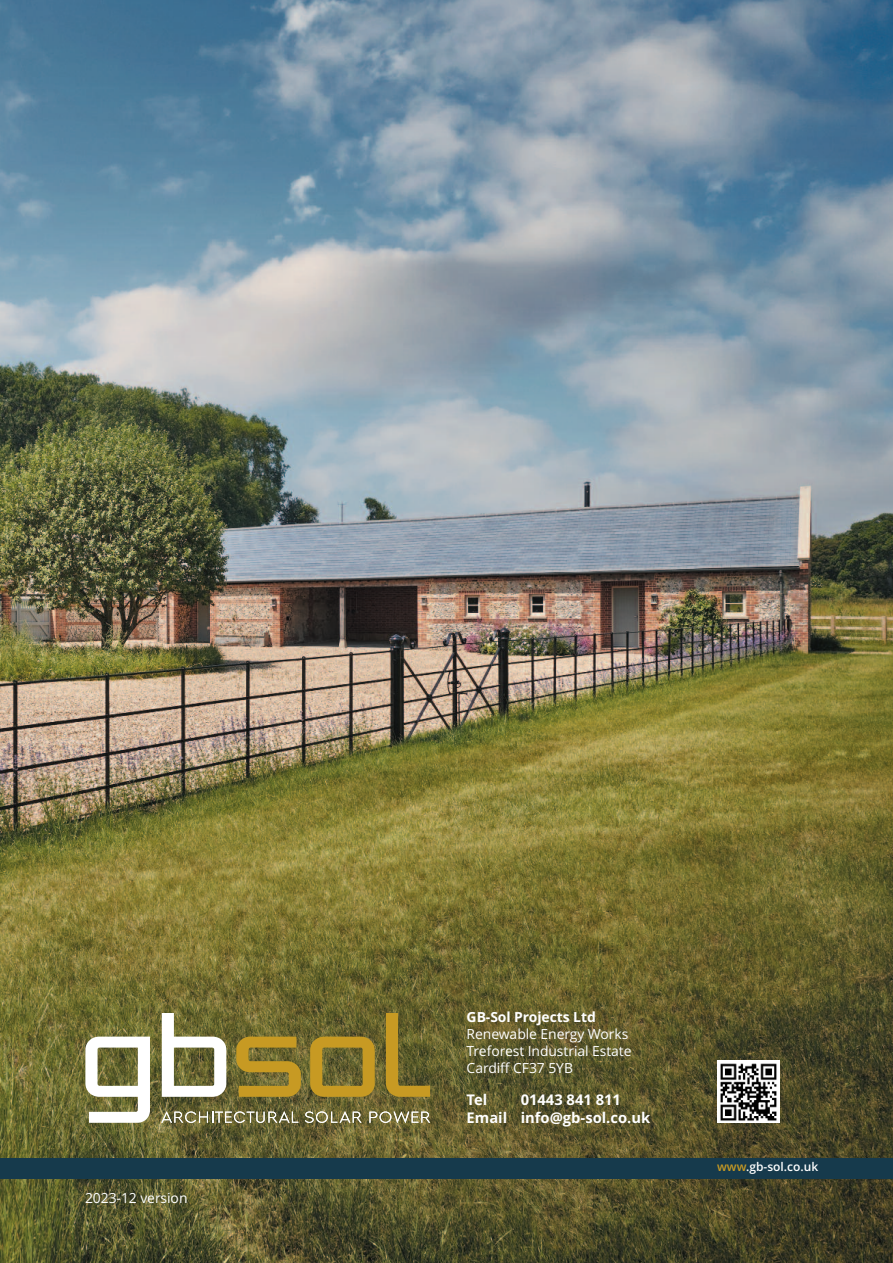
<style>
.page{position:relative;width:893px;height:1263px;background:#fff}
.page>*{position:absolute;margin:0;border:0;box-sizing:border-box;transform-origin:0 0}
.t1{font:700 14.7px/17.9px "Open Sans";color:#fff}
.t2{font:13.95px/17.1px "Open Sans";letter-spacing:-.005em;color:#fff}
.t3{font:700 13.95px "Open Sans";letter-spacing:-.005em;color:#fff}
.t4{font:600 12px "Open Sans";color:#fff}
.s1{color:#c79a23}
</style>
<div class="page">
<img style="left:0;top:0;width:893px;height:1263px">
<div style="left:0;top:1158px;width:893px;height:20px;background:#163a4c"></div>
<svg style="left:85px;top:1036px;width:65px;height:87px"></svg>
<svg style="left:162px;top:1013px;width:64px;height:84px"></svg>
<svg style="left:236px;top:1036px;width:65px;height:61px;background:#9f842a"></svg>
<svg style="left:310px;top:1036px;width:65px;height:61px;background:#9b8029"></svg>
<svg style="left:386px;top:1013px;width:44px;height:84px;background:#837228"></svg>
<svg style="left:161px;top:1111px;width:137px;height:12px;background:#918e6c"></svg>
<svg style="left:305px;top:1111px;width:57px;height:12px"></svg>
<svg style="left:369px;top:1111px;width:61px;height:12px"></svg>
<img style="left:718px;top:1061px;width:61px;height:62px">
<p class="t2" style="left:85px;top:1189px;width:104px">2023-12 version</p>
<p class="t3" style="left:467px;top:1007px;width:131px">GB-Sol Projects Ltd</p>
<p class="t2" style="left:467px;top:1025px;width:166px">Renewable Energy Works<br>Treforest Industrial Estate<br>Cardiff CF37 5YB</p>
<p class="t1" style="left:467px;top:1090px;width:22px">Tel</p>
<p class="t1" style="left:467px;top:1090px;width:185px;text-indent:54px">01443 841 811<br>Email info@gb-sol.co.uk</p>
<p class="t4" style="left:717px;top:1158px;width:103px"><span class="s1">www</span>.gb-sol.co.uk</p>
</div>
